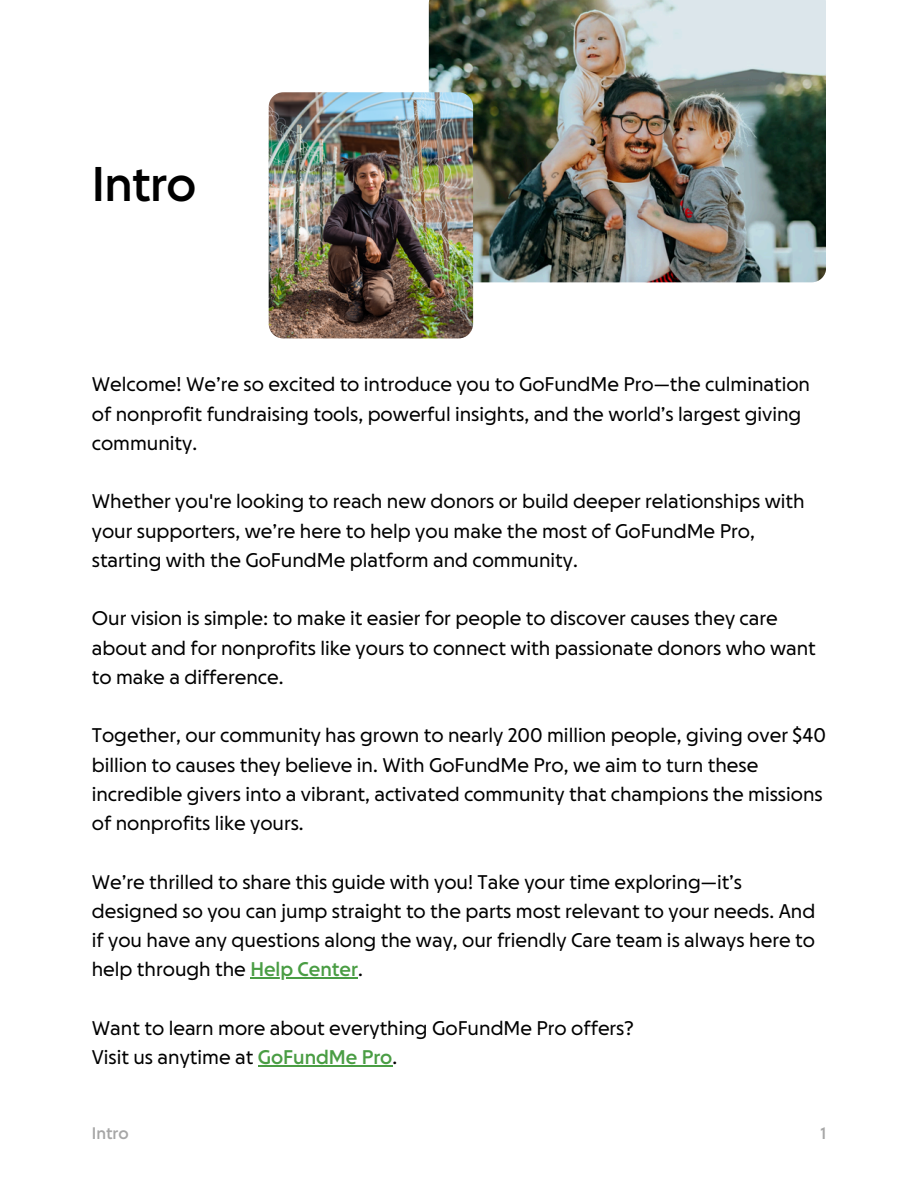
<style>
.page{position:relative;width:918px;height:1188px;background:#fff}
.page>*{position:absolute;margin:0;border:0;box-sizing:border-box;transform-origin:0 0}
.t1{font:500 48px "Go Fund Me Sans";letter-spacing:-.015em;color:#000}
.t2{font:19.5px/29.2px "Go Fund Me Sans";color:#000}
.t3{font:500 16.5px "Go Fund Me Sans";color:#a6a6a6}
.s1{font-weight:500;color:#4a9d44}
</style>
<div class="page">
<hr style="left:250px;top:978px;width:108px;height:1px;background:#4a9d44">
<hr style="left:258px;top:1065px;width:134px;height:1px;background:#4a9d44">
<img style="left:429px;top:0;width:397px;height:282px">
<img style="left:269px;top:92px;width:204px;height:246px;border-radius:15px">
<h2 class="t1" style="left:92px;top:162px;width:106px">Intro</h2>
<h1 class="t2" style="left:92px;top:371px;width:720px">Welcome! We’re so excited to introduce you to GoFundMe Pro—the culmination of nonprofit fundraising tools, powerful insights, and the world’s largest giving community.</h1>
<p class="t2" style="left:92px;top:488px;width:714px">Whether you're looking to reach new donors or build deeper relationships with your supporters, we’re here to help you make the most of GoFundMe Pro, starting with the GoFundMe platform and community.</p>
<p class="t2" style="left:92px;top:605px;width:726px">Our vision is simple: to make it easier for people to discover causes they care about and for nonprofits like yours to connect with passionate donors who want to make a difference.</p>
<h2 class="t2" style="left:92px;top:722px;width:736px">Together, our community has grown to nearly 200 million people, giving over $40 billion to causes they believe in. With GoFundMe Pro, we aim to turn these incredible givers into a vibrant, activated community that champions the missions of nonprofits like yours.</h2>
<h2 class="t2" style="left:92px;top:868px;width:725px">We’re thrilled to share this guide with you! Take your time exploring—it’s designed so you can jump straight to the parts most relevant to your needs. And if you have any questions along the way, our friendly Care team is always here to help through the <span class="s1">Help Center</span>.</h2>
<h2 class="t2" style="left:92px;top:1014px;width:544px">Want to learn more about everything GoFundMe Pro offers?<br>Visit us anytime at <span class="s1">GoFundMe Pro</span>.</h2>
<p class="t3" style="left:92px;top:1125px;width:38px">Intro</p>
<p class="t3" style="left:820px;top:1125px;width:7px">1</p>
</div>
